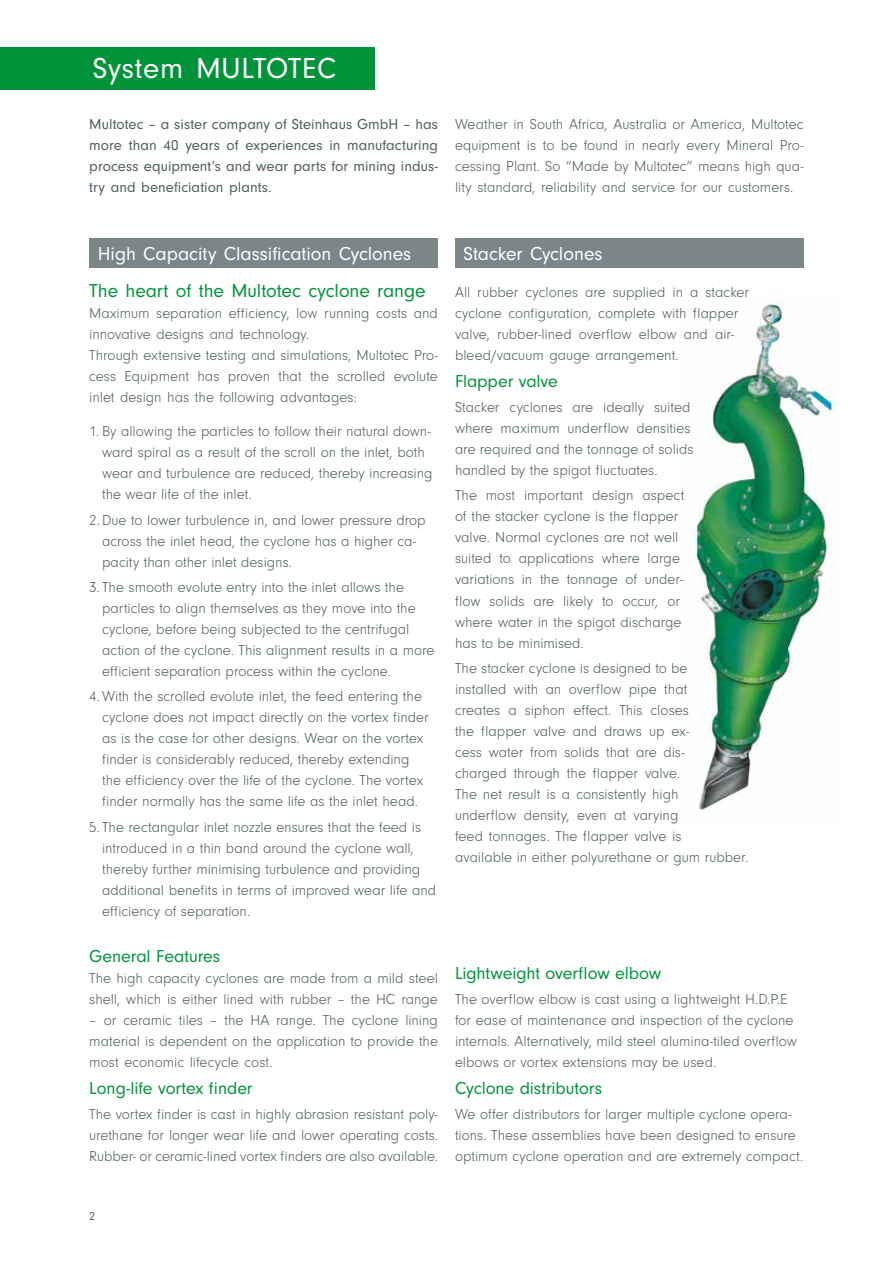
<style>
.page{position:relative;width:893px;height:1263px;background:#fff}
.page>*{position:absolute;margin:0;border:0;box-sizing:border-box;transform-origin:0 0}
.t1{font:30px "Neuzeit Gro";letter-spacing:.025em;color:#fff}
.t2{font:19.5px "Neuzeit Gro";color:#fff}
.t3{font:19.5px "Neuzeit Gro";letter-spacing:-.005em;color:#00933a}
.t4{font:18px "Neuzeit Gro";letter-spacing:-.005em;color:#00933a}
.t5{font:300 15px/21px "Neuzeit Gro";color:#4e5b5b}
.t6{font:15px/21px "Neuzeit Gro";letter-spacing:.005em;color:#4e5b5b;text-align:justify}
.t7{font:12px "Neuzeit Gro";color:#4e5b5b}
</style>
<div class="page">
<img style="left:691px;top:300px;width:146px;height:510px">
<div style="left:0;top:47px;width:374px;height:42px;background:#00933a"></div>
<div style="left:89px;top:238px;width:349px;height:30px;background:#7a8687"></div>
<div style="left:455px;top:238px;width:349px;height:30px;background:#7a8687"></div>
<h1 class="t1" style="left:93px;top:52px;width:245px">System MULTOTEC</h1>
<p class="t6" style="left:89px;top:114px;width:350px">Multotec – a sister company of Steinhaus GmbH – has more than 40 years of experiences in manufacturing process equipment’s and wear parts for mining indus&shy;try and beneficiation plants.</p>
<p class="t5" style="left:455px;top:114px;width:350px;text-align:justify">Weather in South Africa, Australia or America, Multotec equipment is to be found in nearly every Mineral Pro&shy;cessing Plant. So “Made by Multotec” means high qua&shy;lity standard, reliability and service for our customers.</p>
<h2 class="t2" style="left:98px;top:243px;width:315px">High Capacity Classification Cyclones</h2>
<h2 class="t3" style="left:89px;top:280px;width:338px">The heart of the Multotec cyclone range</h2>
<p class="t5" style="left:89px;top:303px;width:350px">Maximum separation efficiency, low running costs and innovative designs and technology.<br>Through extensive testing and simulations, Multotec Pro&shy;cess Equipment has proven that the scrolled evolute inlet design has the following advantages:</p>
<p class="t5" style="left:102px;top:421px;width:332px;text-indent:-13px">1. By allowing the particles to follow their natural down&shy;ward spiral as a result of the scroll on the inlet, both wear and turbulence are reduced, thereby increasing the wear life of the inlet.</p>
<p class="t5" style="left:102px;top:510px;width:325px;text-indent:-13px">2. Due to lower turbulence in, and lower pressure drop across the inlet head, the cyclone has a higher ca&shy;pacity than other inlet designs.</p>
<p class="t5" style="left:102px;top:577px;width:334px;text-indent:-13px">3. The smooth evolute entry into the inlet allows the particles to align themselves as they move into the cyclone, before being subjected to the centrifugal action of the cyclone. This alignment results in a more efficient separation process within the cyclone.</p>
<p class="t5" style="left:102px;top:686px;width:328px;text-indent:-13px">4.With the scrolled evolute inlet, the feed entering the cyclone does not impact directly on the vortex finder as is the case for other designs. Wear on the vortex finder is considerably reduced, thereby extending the efficiency over the life of the cyclone. The vortex finder normally has the same life as the inlet head.</p>
<p class="t5" style="left:102px;top:816px;width:336px;text-indent:-13px">5. The rectangular inlet nozzle ensures that the feed is introduced in a thin band around the cyclone wall, thereby further minimising turbulence and providing additional benefits in terms of improved wear life and efficiency of separation.</p>
<p class="t4" style="left:89px;top:946px;width:133px">General Features</p>
<p class="t5" style="left:89px;top:968px;width:350px">The high capacity cyclones are made from a mild steel shell, which is either lined with rubber – the HC range</p>
<p class="t5" style="left:89px;top:1010px;width:350px;text-align:justify">– or ceramic tiles – the HA range. The cyclone lining material is dependent on the application to provide the most economic lifecycle cost.</p>
<p class="t4" style="left:89px;top:1078px;width:165px">Long-life vortex finder</p>
<p class="t5" style="left:89px;top:1104px;width:350px;text-align:justify">The vortex finder is cast in highly abrasion resistant poly&shy;urethane for longer wear life and lower operating costs.<br>Rubber- or ceramic-lined vortex finders are also available.</p>
<h2 class="t2" style="left:463px;top:243px;width:141px">Stacker Cyclones</h2>
<p class="t5" style="left:455px;top:282px;width:295px">All rubber cyclones are supplied in a stacker cyclone configuration, complete with flapper valve, rubber-lined overflow elbow and air&shy;bleed/vacuum gauge arrangement.</p>
<p class="t4" style="left:455px;top:371px;width:104px">Flapper valve</p>
<p class="t5" style="left:455px;top:397px;width:240px">Stacker cyclones are ideally suited where maximum underflow densities are required and the tonnage of solids handled by the spigot fluctuates.</p>
<p class="t5" style="left:455px;top:485px;width:231px">The most important design aspect of the stacker cyclone is the flapper valve. Normal cyclones are not well suited to applications where large variations in the tonnage of under&shy;flow solids are likely to occur, or where water in the spigot discharge has to be minimised.</p>
<p class="t5" style="left:455px;top:658px;width:295px">The stacker cyclone is designed to be<br>installed with an overflow pipe that<br>creates a siphon effect. This closes<br>the flapper valve and draws up ex-<br>cess water from solids that are dis-<br>charged through the flapper valve.<br>The net result is a consistently high<br>underflow density, even at varying<br>feed tonnages. The flapper valve is<br>available in either polyurethane or gum rubber.</p>
<p class="t4" style="left:455px;top:963px;width:208px">Lightweight overflow elbow</p>
<p class="t5" style="left:455px;top:989px;width:344px">The overflow elbow is cast using a lightweight H.D.P.E for ease of maintenance and inspection of the cyclone internals. Alternatively, mild steel alumina-tiled overflow elbows or vortex extensions may be used.</p>
<p class="t4" style="left:455px;top:1078px;width:149px">Cyclone distributors</p>
<p class="t5" style="left:455px;top:1104px;width:350px">We offer distributors for larger multiple cyclone opera&shy;tions. These assemblies have been designed to ensure optimum cyclone operation and are extremely compact.</p>
<p class="t7" style="left:89px;top:1210px;width:7px">2</p>
</div>
